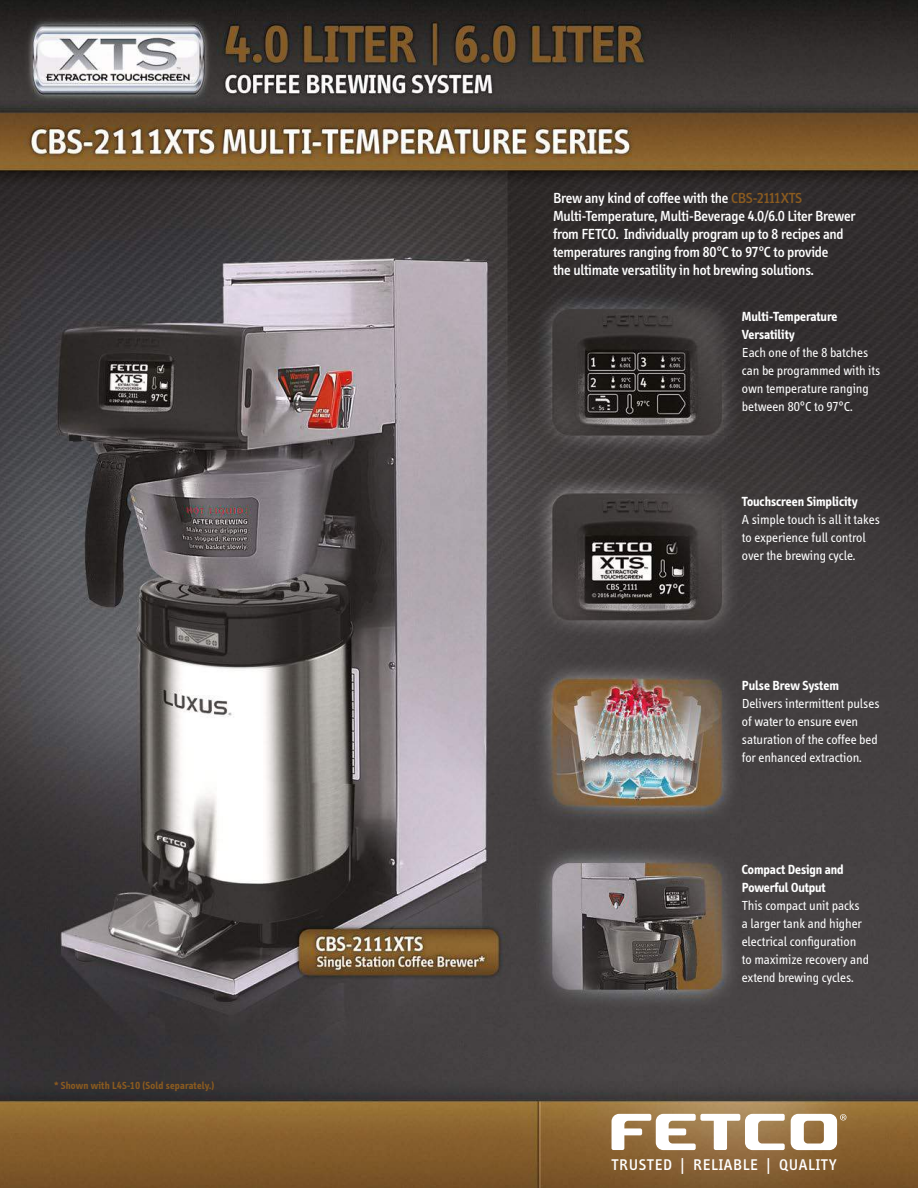
<style>
.page{position:relative;width:918px;height:1188px;background:#fff}
.page>*{position:absolute;margin:0;border:0;box-sizing:border-box;transform-origin:0 0}
.t1{font:500 15.9px "Info";letter-spacing:.05em;color:#fff}
.t2{font:500 15px/18px "Info";letter-spacing:-.01em;color:#fff}
.t3{font:13.5px/18px "Info";color:#fff}
.t4{font:700 13.5px/18px "Info";color:#fff}
.t5{font:700 10.5px "Info";letter-spacing:.02em;color:#8b5b1f}
.s1{color:#8b5b1f}
</style>
<div class="page">
<img style="left:0;top:0;width:918px;height:1188px">
<svg style="left:612px;top:1114px;width:173px;height:36px"></svg>
<svg style="left:791px;top:1114px;width:55px;height:36px"></svg>
<img style="left:0;top:1px;width:1px;height:54px">
<p class="t5" style="left:54px;top:1079px;width:162px">* Shown with L4S-10 (Sold separately.)</p>
<p class="t2" style="left:553px;top:189px;width:304px">Brew any kind of coffee with the <span class="s1">CBS-2111XTS </span>Multi-Temperature, Multi-Beverage 4.0/6.0 Liter Brewer from FETCO. Individually program up to 8 recipes and temperatures ranging from 80°C to 97°C to provide<br>the ultimate versatility in hot brewing solutions.</p>
<p class="t4" style="left:742px;top:307px;width:97px">Multi-Temperature<br>Versatility</p>
<p class="t3" style="left:742px;top:343px;width:140px">Each one of the 8 batches can be programmed with its own temperature ranging between 80°C to 97°C.</p>
<p class="t4" style="left:742px;top:493px;width:117px">Touchscreen Simplicity</p>
<p class="t3" style="left:742px;top:511px;width:139px">A simple touch is all it takes to experience full control over the brewing cycle.</p>
<p class="t4" style="left:742px;top:677px;width:98px">Pulse Brew System</p>
<p class="t3" style="left:742px;top:695px;width:139px">Delivers intermittent pulses of water to ensure even saturation of the coffee bed for enhanced extraction.</p>
<p class="t4" style="left:742px;top:860px;width:103px">Compact Design and<br>Powerful Output</p>
<p class="t3" style="left:742px;top:896px;width:129px">This compact unit packs<br>a larger tank and higher electrical configuration to maximize recovery and extend brewing cycles.</p>
<p class="t1" style="left:611px;top:1156px;width:227px">TRUSTED | RELIABLE | QUALITY</p>
</div>
